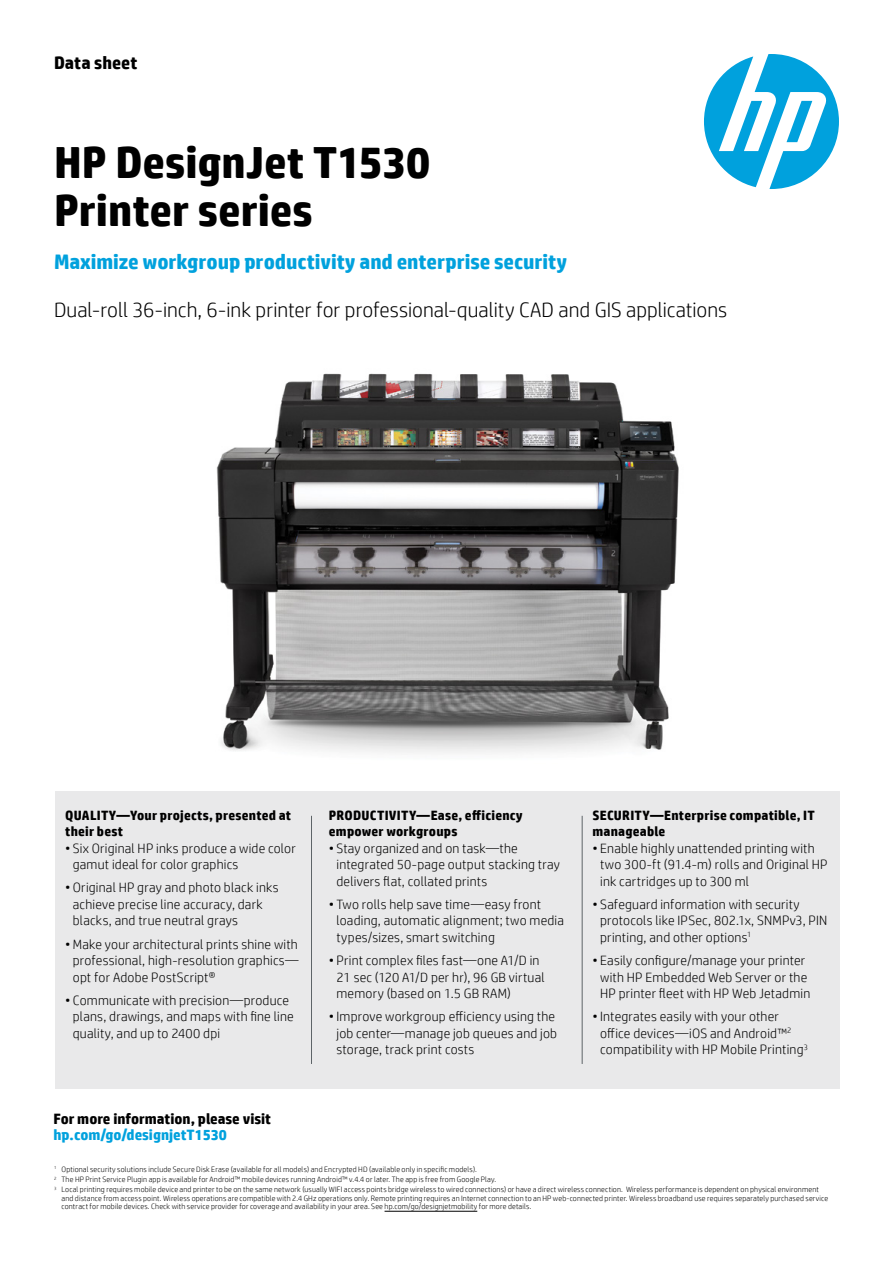
<style>
.page{position:relative;width:893px;height:1263px;background:#fff}
.page>*{position:absolute;margin:0;border:0;box-sizing:border-box;transform-origin:0 0}
.t1{font:700 45px/48px "HP Simplified";color:#000}
.t2{font:300 21px "HP Simplified";color:#000}
.t3{font:700 21px "HP Simplified";color:#00a1dd}
.t4{font:700 18px "HP Simplified";color:#000}
.t5{font:700 15px "HP Simplified";color:#000}
.t6{font:700 15px "HP Simplified";color:#00a1dd}
.t7{font:300 13.5px/16.5px "HP Simplified";letter-spacing:.015em;color:#000}
.t8{font:700 13.5px/16.5px "HP Simplified";letter-spacing:.015em;color:#000}
.t9{font:300 7.8px/10.2px "HP Simplified";letter-spacing:.02em;color:#000}
</style>
<div class="page">
<svg style="left:704px;top:54px;width:135px;height:135px"></svg>
<img style="left:216px;top:373px;width:463px;height:380px">
<hr style="left:385px;top:1211px;width:92px;height:1px;background:#000">
<div style="left:55px;top:791px;width:784px;height:297px;background:#e6e7e8"></div>
<hr style="left:311px;top:816px;width:1px;height:248px;background:#5e6468">
<hr style="left:582px;top:816px;width:1px;height:248px;background:#5e6468">
<h3 class="t4" style="left:54px;top:51px;width:85px">Data sheet</h3>
<h1 class="t1" style="left:54px;top:139px;width:378px">HP DesignJet T1530<br>Printer series</h1>
<h2 class="t3" style="left:54px;top:248px;width:515px">Maximize workgroup productivity and enterprise security</h2>
<h2 class="t2" style="left:54px;top:296px;width:675px">Dual-roll 36-inch, 6-ink printer for professional-quality CAD and GIS applications</h2>
<p class="t8" style="left:65px;top:807px;width:227px">QUALITY—Your projects, presented at their best</p>
<p class="t7" style="left:73px;top:839px;width:225px;text-indent:-8px">• Six Original HP inks produce a wide color gamut ideal for color graphics</p>
<p class="t7" style="left:73px;top:879px;width:207px;text-indent:-8px">• Original HP gray and photo black inks achieve precise line accuracy, dark blacks, and true neutral grays</p>
<p class="t7" style="left:73px;top:935px;width:227px;text-align:justify;text-indent:-8px">•Make your architectural prints shine with professional, high-resolution graphics— opt for Adobe PostScript®</p>
<p class="t7" style="left:73px;top:991px;width:222px;text-indent:-8px">• Communicate with precision—produce plans, drawings, and maps with fine line quality, and up to 2400 dpi</p>
<p class="t5" style="left:53px;top:1109px;width:219px">For more information, please visit</p>
<p class="t6" style="left:53px;top:1125px;width:175px">hp.com/go/designjetT1530</p>
<p class="t8" style="left:329px;top:807px;width:195px">PRODUCTIVITY—Ease, efficiency empower workgroups</p>
<p class="t7" style="left:336px;top:839px;width:225px;text-indent:-8px">• Stay organized and on task—the integrated 50-page output stacking tray delivers flat, collated prints</p>
<p class="t7" style="left:336px;top:895px;width:229px;text-indent:-8px">• Two rolls help save time—easy front loading, automatic alignment; two media types/sizes, smart switching</p>
<p class="t7" style="left:336px;top:952px;width:210px;text-indent:-8px">• Print complex files fast—one A1/D in<br>21 sec (120 A1/D per hr), 96 GB virtual memory (based on 1.5 GB RAM)</p>
<p class="t7" style="left:336px;top:1008px;width:222px;text-indent:-8px">•Improve workgroup efficiency using the job center—manage job queues and job storage, track print costs</p>
<p class="t8" style="left:593px;top:807px;width:224px">SECURITY—Enterprise compatible, IT manageable</p>
<p class="t7" style="left:600px;top:839px;width:229px;text-indent:-8px">• Enable highly unattended printing with two 300-ft (91.4-m) rolls and Original HP ink cartridges up to 300 ml</p>
<p class="t7" style="left:600px;top:895px;width:229px;text-indent:-8px">• Safeguard information with security protocols like IPSec, 802.1x, SNMPv3, PIN printing, and other options<sup>1</sup></p>
<p class="t7" style="left:593px;top:952px;width:219px;text-align:center">• Easily configure/manage your printer with HP Embedded Web Server or the<br>HP printer fleet with HP Web Jetadmin</p>
<p class="t7" style="left:600px;top:1008px;width:209px;text-indent:-8px">•Integrates easily with your other office devices—iOS and Android™<sup>2 </sup>compatibility with HP Mobile Printing<sup>3</sup></p>
<p class="t9" style="left:54px;top:1164px;width:766px"><sup>1</sup> Optional security solutions include Secure Disk Erase (available for all models) and Encrypted HD (available only in specific models).<br><sup>2</sup> The HP Print Service Plugin app is available for Android™ mobile devices running Android™ v.4.4 or later. The app is free from Google Play.<br><sup>3</sup> Local printing requires mobile device and printer to be on the same network (usually WIFI access points bridge wireless to wired connections) or have a direct wireless connection. Wireless performance is dependent on physical environment</p>
<p class="t9" style="left:62px;top:1194px;width:768px;line-height:8.2px">and distance from access point. Wireless operations are compatible with 2.4 GHz operations only. Remote printing requires an Internet connection to an HP web-connected printer. Wireless broadband use requires separately purchased service contract for mobile devices. Check with service provider for coverage and availability in your area. See hp.com/go/designjetmobility for more details.</p>
</div>
